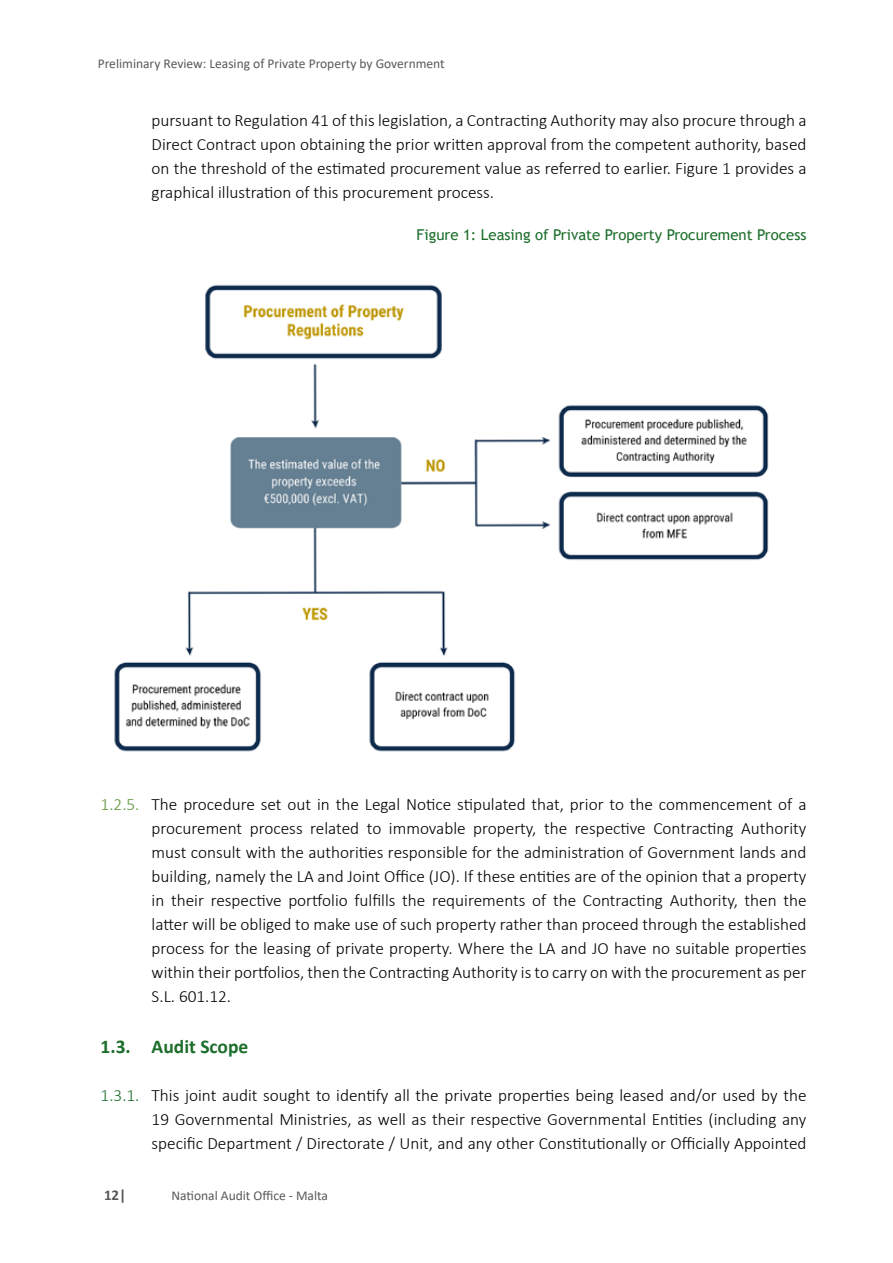
<style>
.page{position:relative;width:893px;height:1263px;background:#fff}
.page>*{position:absolute;margin:0;border:0;box-sizing:border-box;transform-origin:0 0}
.t1{font:700 19.5px "Calibri";color:#1c6e2b}
.t2{font:300 17.25px/24px "Calibri";color:#000;text-align:justify}
.t3{font:15px "Trebuchet MS";color:#1c6e2b}
.t4{font:700 15px "Calibri";color:#58595b}
.t5{font:13.5px "Calibri";color:#58595b}
.s1{color:#5a9335}
.s2{color:#1c6e2b}
.s3{font-size:16.5px;color:#fff}
</style>
<div class="page">
<img style="left:114px;top:284px;width:655px;height:468px">
<p class="t5" style="left:98px;top:54px;width:348px">Preliminary Review: Leasing of Private Property by Government</p>
<p class="t2" style="left:152px;top:108px;width:656px">pursuant to Regulation 41 of this legislation, a Contracting Authority may also procure through a Direct Contract upon obtaining the prior written approval from the competent authority, based on the threshold of the estimated procurement value as referred to earlier. Figure 1 provides a graphical illustration of this procurement process.</p>
<p class="t3" style="left:417px;top:225px;width:391px">Figure 1: Leasing of Private Property Procurement Process</p>
<p class="t2" style="left:152px;top:792px;width:656px;text-indent:-51px"><span class="s1">1.2.5.</span> The procedure set out in the Legal Notice stipulated that, prior to the commencement of a procurement process related to immovable property, the respective Contracting Authority must consult with the authorities responsible for the administration of Government lands and building, namely the LA and Joint Office (JO). If these entities are of the opinion that a property in their respective portfolio fulfills the requirements of the Contracting Authority, then the latter will be obliged to make use of such property rather than proceed through the established process for the leasing of private property. Where the LA and JO have no suitable properties within their portfolios, then the Contracting Authority is to carry on with the procurement as per S.L. 601.12.</p>
<p class="t1" style="left:101px;top:1033px;width:149px">1.3. Audit Scope</p>
<p class="t2" style="left:152px;top:1083px;width:656px;text-indent:-51px"><span class="s2">1.3.1.</span> This joint audit sought to identify all the private properties being leased and/or used by the 19 Governmental Ministries, as well as their respective Governmental Entities (including any specific Department / Directorate / Unit, and any other Constitutionally or Officially Appointed</p>
<p class="t4" style="left:104px;top:1184px;width:32px">12|<span class="s3">|</span></p>
<p class="t5" style="left:171px;top:1186px;width:158px">National Audit Office - Malta</p>
</div>
